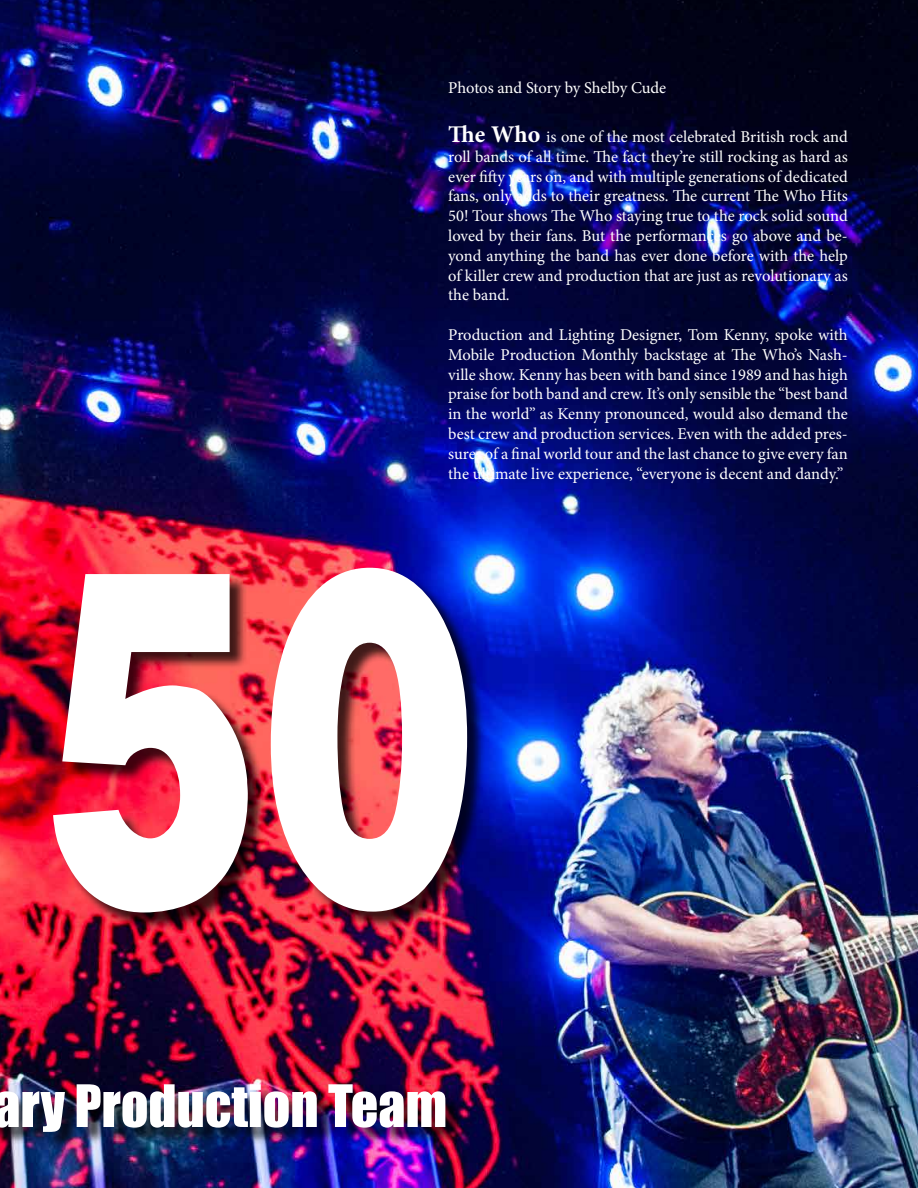
<style>
.page{position:relative;width:918px;height:1188px;background:#fff}
.page>*{position:absolute;margin:0;border:0;box-sizing:border-box;transform-origin:0 0}
.t1{font:900 508.5px "Arena";color:#fff;scale:.68 1}
.t2{font:54px "Impact";color:#fff}
.t3{font:16.5px/19.8px "Minion Pro";letter-spacing:-.005em;color:#fff;text-align:justify}
.s1{font-weight:700;font-size:24px}
</style>
<div class="page">
<img style="left:0;top:0;width:918px;height:1188px">
<div style="left:0;top:570px;width:486px;height:361px;background:#000;opacity:.75"></div>
<div style="left:0;top:1087px;width:464px;height:63px;background:#000;opacity:.75"></div>
<p class="t3" style="left:448px;top:78px;width:220px">Photos and Story by Shelby Cude</p>
<p class="t3" style="left:448px;top:127px;width:401px"><span class="s1">The Who</span> is one of the most celebrated British rock and roll bands of all time. The fact they’re still rocking as hard as ever fifty years on, and with multiple generations of dedicated fans, only adds to their greatness. The current The Who Hits 50! Tour shows The Who staying true to the rock solid sound loved by their fans. But the performances go above and be&shy;yond anything the band has ever done before with the help of killer crew and production that are just as revolutionary as the band.</p>
<p class="t3" style="left:448px;top:325px;width:401px">Production and Lighting Designer, Tom Kenny, spoke with Mobile Production Monthly backstage at The Who’s Nash&shy;ville show. Kenny has been with band since 1989 and has high praise for both band and crew. It’s only sensible the “best band in the world” as Kenny pronounced, would also demand the best crew and production services. Even with the added pres&shy;sures of a final world tour and the last chance to give every fan the ultimate live experience, “everyone is decent and dandy.”</p>
<h1 class="t1" style="left:44px;top:478px;width:646px">50</h1>
<h2 class="t2" style="left:-7px;top:1064px;width:455px">ary Production Team</h2>
</div>
